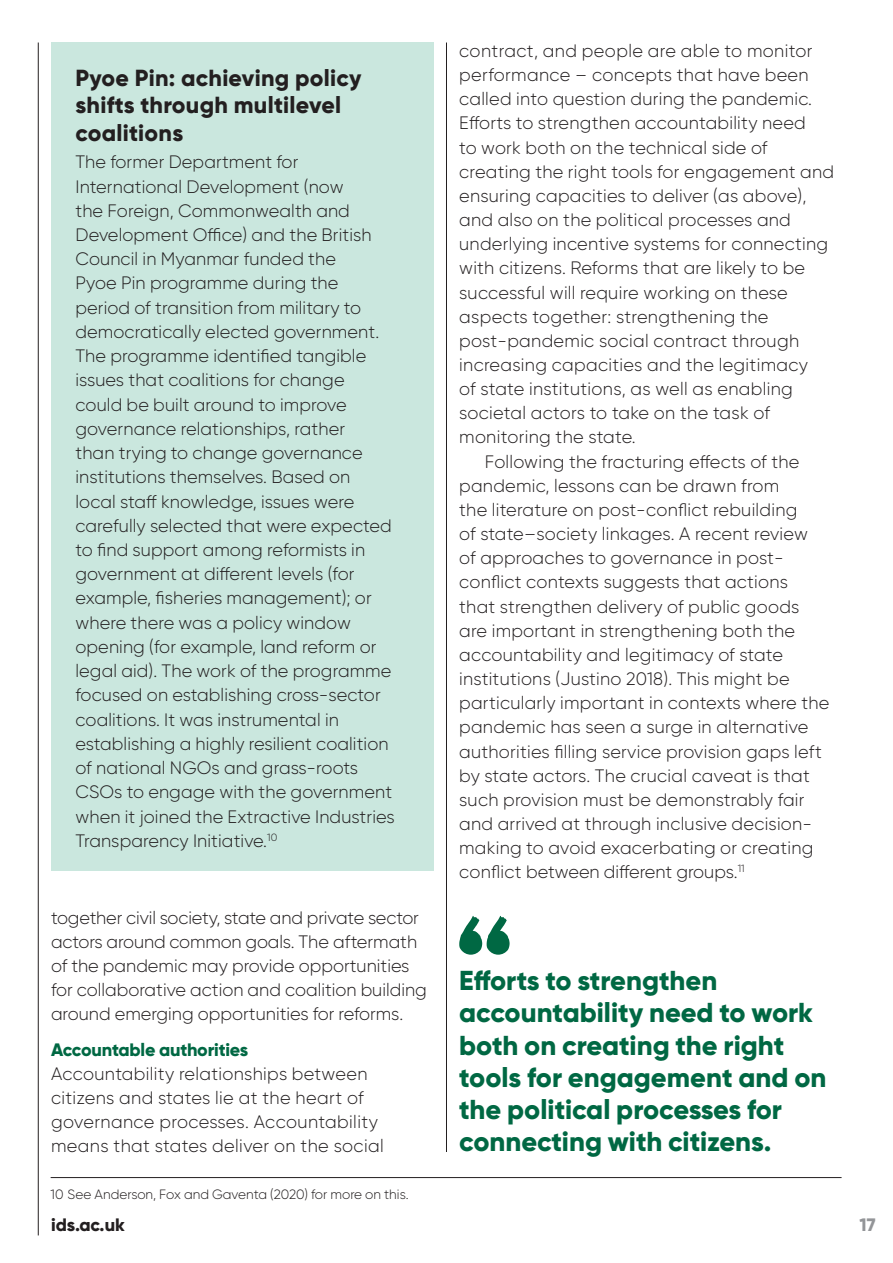
<style>
.page{position:relative;width:893px;height:1263px;background:#fff}
.page>*{position:absolute;margin:0;border:0;box-sizing:border-box;transform-origin:0 0}
.t1{font:800 27.3px/32.2px "Gilroy";color:#006843}
.t2{font:800 23.25px/27.8px "Gilroy";letter-spacing:.01em;color:#231f20}
.t3{font:300 18px/24.3px "Gilroy";letter-spacing:.005em;color:#231f20}
.t4{font:800 18px "Gilroy";letter-spacing:-.01em;color:#006843}
.t5{font:800 18px "Gilroy";color:#231f20}
.t6{font:800 18px "Gilroy";color:#939598}
.t7{font:300 13.5px "Gilroy";color:#231f20}
</style>
<div class="page">
<hr style="left:38px;top:43px;width:1px;height:1192px;background:#231f20">
<hr style="left:446px;top:43px;width:1px;height:1109px;background:#231f20">
<hr style="left:51px;top:1177px;width:791px;height:1px;background:#231f20">
<div style="left:51px;top:43px;width:383px;height:828px;background:#cae7de"></div>
<svg style="left:459px;top:916px;width:51px;height:39px"></svg>
<p class="t2" style="left:75px;top:63px;width:288px">Pyoe Pin: achieving policy shifts through multilevel coalitions</p>
<p class="t3" style="left:75px;top:150px;width:321px">The former Department for International Development (now<br>the Foreign, Commonwealth and Development Office) and the British Council in Myanmar funded the<br>Pyoe Pin programme during the period of transition from military to democratically elected government.<br>The programme identified tangible issues that coalitions for change could be built around to improve governance relationships, rather<br>than trying to change governance institutions themselves. Based on local staff knowledge, issues were carefully selected that were expected to find support among reformists in government at different levels (for example, fisheries management); or where there was a policy window opening (for example, land reform or legal aid). The work of the programme focused on establishing cross-sector coalitions. It was instrumental in establishing a highly resilient coalition of national NGOs and grass-roots CSOs to engage with the government when it joined the Extractive Industries Transparency Initiative.<sup>10</sup></p>
<p class="t3" style="left:51px;top:905px;width:377px">together civil society, state and private sector actors around common goals. The aftermath of the pandemic may provide opportunities for collaborative action and coalition building around emerging opportunities for reforms.</p>
<p class="t4" style="left:51px;top:1038px;width:199px">Accountable authorities</p>
<p class="t3" style="left:51px;top:1061px;width:334px">Accountability relationships between citizens and states lie at the heart of governance processes. Accountability means that states deliver on the social</p>
<p class="t7" style="left:51px;top:1186px;width:359px">10 See Anderson, Fox and Gaventa (2020) for more on this.</p>
<p class="t3" style="left:459px;top:38px;width:355px">contract, and people are able to monitor</p>
<p class="t3" style="left:459px;top:62px;width:351px">performance – concepts that have been</p>
<p class="t3" style="left:459px;top:87px;width:354px">called into question during the pandemic.</p>
<p class="t3" style="left:459px;top:111px;width:348px">Efforts to strengthen accountability need</p>
<p class="t3" style="left:459px;top:135px;width:310px">to work both on the technical side of</p>
<p class="t3" style="left:459px;top:159px;width:376px">creating the right tools for engagement and</p>
<p class="t3" style="left:459px;top:183px;width:349px">ensuring capacities to deliver (as above),</p>
<p class="t3" style="left:459px;top:207px;width:333px">and also on the political processes and</p>
<p class="t3" style="left:459px;top:232px;width:370px">underlying incentive systems for connecting</p>
<p class="t3" style="left:459px;top:256px;width:347px">with citizens. Reforms that are likely to be</p>
<p class="t3" style="left:459px;top:280px;width:330px">successful will require working on these</p>
<p class="t3" style="left:459px;top:304px;width:311px">aspects together: strengthening the</p>
<p class="t3" style="left:459px;top:328px;width:341px">post-pandemic social contract through</p>
<p class="t3" style="left:459px;top:352px;width:350px">increasing capacities and the legitimacy</p>
<p class="t3" style="left:459px;top:376px;width:335px">of state institutions, as well as enabling</p>
<p class="t3" style="left:459px;top:401px;width:312px">societal actors to take on the task of</p>
<p class="t3" style="left:459px;top:425px;width:178px">monitoring the state.</p>
<p class="t3" style="left:485px;top:449px;width:316px">Following the fracturing effects of the</p>
<p class="t3" style="left:459px;top:473px;width:321px">pandemic, lessons can be drawn from</p>
<p class="t3" style="left:459px;top:497px;width:340px">the literature on post-conflict rebuilding</p>
<p class="t3" style="left:459px;top:521px;width:350px">of state–society linkages. A recent review</p>
<p class="t3" style="left:459px;top:546px;width:326px">of approaches to governance in post-</p>
<p class="t3" style="left:459px;top:570px;width:330px">conflict contexts suggests that actions</p>
<p class="t3" style="left:459px;top:594px;width:342px">that strengthen delivery of public goods</p>
<p class="t3" style="left:459px;top:618px;width:337px">are important in strengthening both the</p>
<p class="t3" style="left:459px;top:642px;width:325px">accountability and legitimacy of state</p>
<p class="t3" style="left:459px;top:666px;width:332px">institutions (Justino 2018). This might be</p>
<p class="t3" style="left:459px;top:691px;width:372px">particularly important in contexts where the</p>
<p class="t3" style="left:459px;top:715px;width:351px">pandemic has seen a surge in alternative</p>
<p class="t3" style="left:459px;top:739px;width:364px">authorities filling service provision gaps left</p>
<p class="t3" style="left:459px;top:763px;width:352px">by state actors. The crucial caveat is that</p>
<p class="t3" style="left:459px;top:787px;width:347px">such provision must be demonstrably fair</p>
<p class="t3" style="left:459px;top:811px;width:354px">and arrived at through inclusive decision-</p>
<p class="t3" style="left:459px;top:835px;width:356px">making to avoid exacerbating or creating</p>
<p class="t3" style="left:459px;top:860px;width:287px">conflict between different groups.<sup>11</sup></p>
<h1 class="t1" style="left:459px;top:964px;width:369px">Efforts to strengthen accountability need to work both on creating the right tools for engagement and on the political processes for connecting with citizens.</h1>
<p class="t5" style="left:51px;top:1213px;width:75px">ids.ac.uk</p>
<p class="t6" style="left:859px;top:1213px;width:18px">17</p>
</div>
